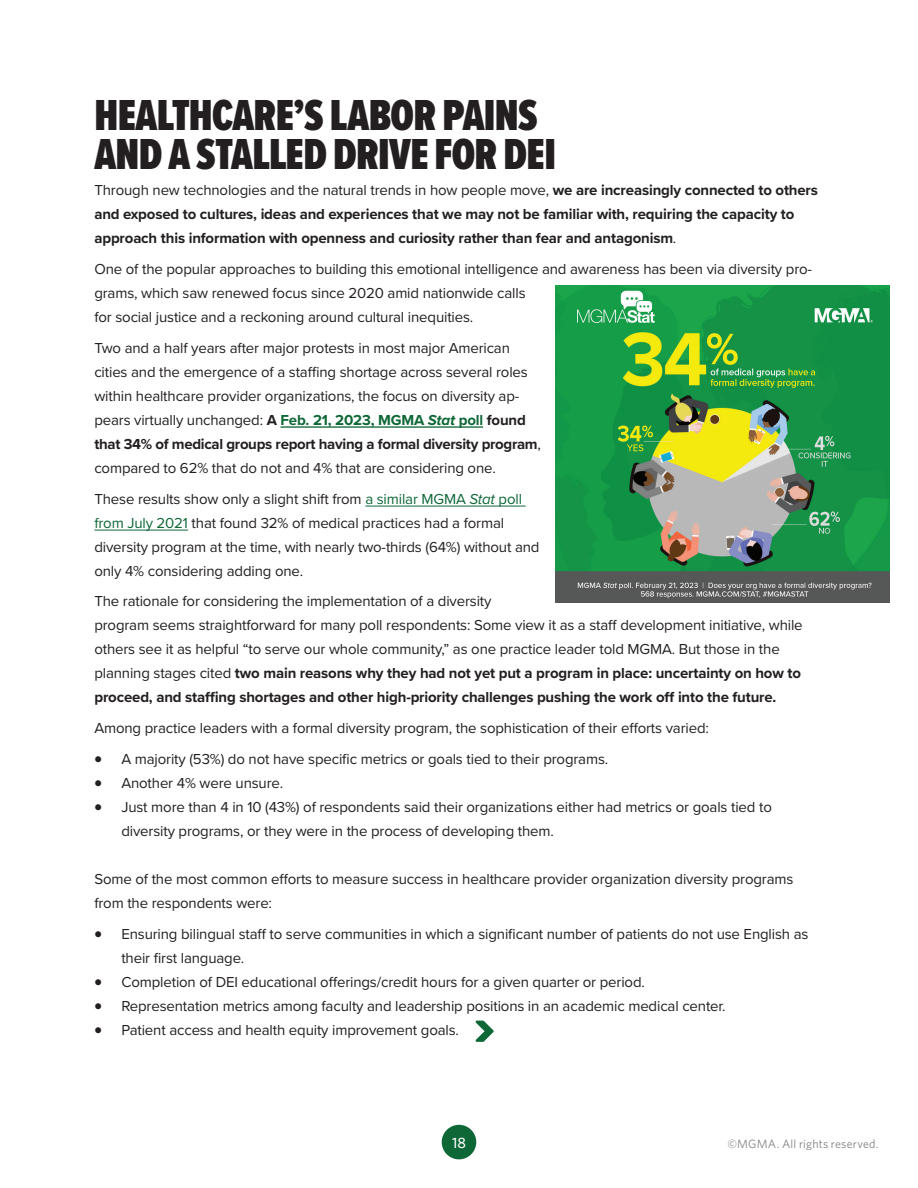
<style>
.page{position:relative;width:918px;height:1188px;background:#fff}
.page>*{position:absolute;margin:0;border:0;box-sizing:border-box;transform-origin:0 0}
.t1{font:900 45px/39px "Proxima Nova Ex Cn";letter-spacing:-.015em;color:#231f20}
.t2{font:15px/24px "Proxima Nova";letter-spacing:-.01em;color:#231f20}
.t3{font:700 15px/24px "Proxima Nova";letter-spacing:-.01em;color:#231f20}
.t4{font:500 15px "Whitney";color:#fff}
.t5{font:12px "Whitney";letter-spacing:.015em;color:#808285}
.s1{font-weight:400}
.s2{font-weight:700}
.s3{font-weight:700;color:#0d6736}
.s4{font-weight:700;font-style:italic;color:#0d6736}
.s5{color:#0d6736}
.s6{font-style:italic;color:#0d6736}
</style>
<div class="page">
<hr style="left:281px;top:426px;width:202px;height:2px;background:#0d6736">
<hr style="left:365px;top:506px;width:161px;height:1px;background:#0d6736">
<hr style="left:94px;top:530px;width:94px;height:1px;background:#0d6736">
<img style="left:556px;top:285px;width:333px;height:318px">
<svg style="left:476px;top:1021px;width:18px;height:21px"></svg>
<div style="left:442px;top:1125px;width:34px;height:34px;background:#0d6736;border-radius:50%"></div>
<h1 class="t1" style="left:94px;top:95px;width:463px">HEALTHCARE’S LABOR PAINS<br>AND A STALLED DRIVE FOR DEI</h1>
<p class="t3" style="left:94px;top:178px;width:725px"><span class="s1">Through new technologies and the natural trends in how people move,</span> we are increasingly connected to others and exposed to cultures, ideas and experiences that we may not be familiar with, requiring the capacity to approach this information with openness and curiosity rather than fear and antagonism<span class="s1">.</span></p>
<p class="t2" style="left:94px;top:257px;width:719px">One of the popular approaches to building this emotional intelligence and awareness has been via diversity pro&shy;grams, which saw renewed focus since 2020 amid nationwide calls<br>for social justice and a reckoning around cultural inequities.</p>
<p class="t2" style="left:94px;top:335px;width:448px">Two and a half years after major protests in most major American cities and the emergence of a staffing shortage across several roles within healthcare provider organizations, the focus on diversity ap&shy;pears virtually unchanged: <span class="s2">A</span> <span class="s3">Feb. 21, 2023, MGMA</span> <span class="s4">Stat</span> <span class="s3">poll</span> <span class="s2">found that 34% of medical groups report having a formal diversity program</span>, compared to 62% that do not and 4% that are considering one.</p>
<p class="t2" style="left:94px;top:486px;width:447px">These results show only a slight shift from <span class="s5">a similar MGMA</span> <span class="s6">Stat</span> <span class="s5">poll from July 2021</span> that found 32% of medical practices had a formal diversity program at the time, with nearly two-thirds (64%) without and only 4% considering adding one.</p>
<p class="t2" style="left:94px;top:589px;width:710px">The rationale for considering the implementation of a diversity<br>program seems straightforward for many poll respondents: Some view it as a staff development initiative, while others see it as helpful “to serve our whole community,” as one practice leader told MGMA. But those in the planning stages cited <span class="s2">two main reasons why they had not yet put a program in place: uncertainty on how to proceed, and staffing shortages and other high-priority challenges pushing the work off into the future.</span></p>
<p class="t2" style="left:94px;top:716px;width:616px">Among practice leaders with a formal diversity program, the sophistication of their efforts varied:</p>
<p class="t2" style="left:94px;top:746px;width:515px">• A majority (53%) do not have specific metrics or goals tied to their programs.</p>
<p class="t2" style="left:94px;top:770px;width:190px">• Another 4% were unsure.</p>
<p class="t2" style="left:121px;top:794px;width:652px;text-indent:-27px">• Just more than 4 in 10 (43%) of respondents said their organizations either had metrics or goals tied to diversity programs, or they were in the process of developing them.</p>
<p class="t2" style="left:94px;top:866px;width:701px">Some of the most common efforts to measure success in healthcare provider organization diversity programs from the respondents were:</p>
<p class="t2" style="left:121px;top:921px;width:689px;text-indent:-27px">• Ensuring bilingual staff to serve communities in which a significant number of patients do not use English as their first language.</p>
<p class="t2" style="left:94px;top:969px;width:552px">• Completion of DEI educational offerings/credit hours for a given quarter or period.</p>
<p class="t2" style="left:94px;top:993px;width:633px">• Representation metrics among faculty and leadership positions in an academic medical center.</p>
<p class="t2" style="left:94px;top:1017px;width:366px">• Patient access and health equity improvement goals.</p>
<p class="t4" style="left:452px;top:1133px;width:15px">18</p>
<p class="t5" style="left:727px;top:1136px;width:152px">©MGMA. All rights reserved.</p>
</div>
